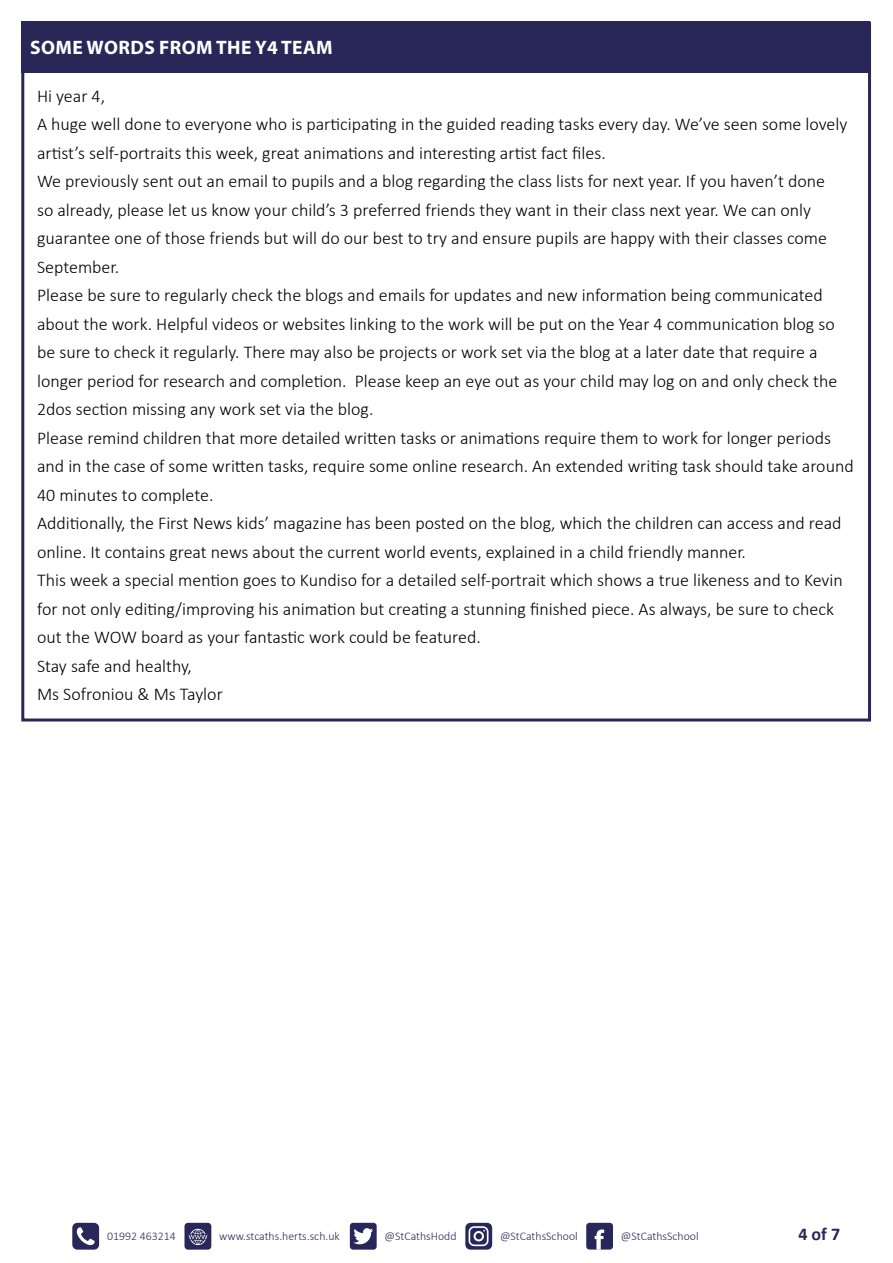
<style>
.page{position:relative;width:893px;height:1263px;background:#fff}
.page>*{position:absolute;margin:0;border:0;box-sizing:border-box;transform-origin:0 0}
.t1{font:700 19.5px "Myriad Pro";letter-spacing:.02em;color:#fff}
.t2{font:300 18px/28.5px "Calibri";color:#000}
.t3{font:700 18px "Calibri";color:#292758}
.t4{font:300 11.85px "Calibri";color:#292759}
</style>
<div class="page">
<div style="left:586px;top:1223px;width:27px;height:26px;background:#292759;border-radius:3px"></div>
<svg style="left:595px;top:1229px;width:9px;height:20px"></svg>
<div style="left:350px;top:1223px;width:27px;height:26px;background:#292759;border-radius:3px"></div>
<svg style="left:353px;top:1228px;width:20px;height:16px"></svg>
<svg style="left:72px;top:1223px;width:27px;height:26px"></svg>
<div style="left:184px;top:1223px;width:27px;height:26px;background:#292759;border-radius:4px"></div>
<svg style="left:189px;top:1229px;width:18px;height:16px"></svg>
<svg style="left:465px;top:1223px;width:27px;height:26px"></svg>
<div style="left:22px;top:21px;width:848px;height:51px;background:#292758"></div>
<p class="t1" style="left:30px;top:35px;width:304px">SOME WORDS FROM THE Y4 TEAM</p>
<p class="t2" style="left:37px;top:82px;width:818px">Hi year 4,<br>A huge well done to everyone who is participating in the guided reading tasks every day. We’ve seen some lovely artist’s self-portraits this week, great animations and interesting artist fact files.<br>We previously sent out an email to pupils and a blog regarding the class lists for next year. If you haven’t done<br>so already, please let us know your child’s 3 preferred friends they want in their class next year. We can only guarantee one of those friends but will do our best to try and ensure pupils are happy with their classes come September.<br>Please be sure to regularly check the blogs and emails for updates and new information being communicated about the work. Helpful videos or websites linking to the work will be put on the Year 4 communication blog so be sure to check it regularly. There may also be projects or work set via the blog at a later date that require a longer period for research and completion. Please keep an eye out as your child may log on and only check the 2dos section missing any work set via the blog.<br>Please remind children that more detailed written tasks or animations require them to work for longer periods and in the case of some written tasks, require some online research. An extended writing task should take around 40 minutes to complete.<br>Additionally, the First News kids’ magazine has been posted on the blog, which the children can access and read online. It contains great news about the current world events, explained in a child friendly manner.<br>This week a special mention goes to Kundiso for a detailed self-portrait which shows a true likeness and to Kevin for not only editing/improving his animation but creating a stunning finished piece. As always, be sure to check out the WOW board as your fantastic work could be featured.<br>Stay safe and healthy,<br>Ms Sofroniou &amp; Ms Taylor</p>
<p class="t4" style="left:107px;top:1228px;width:70px">01992 463214</p>
<p class="t4" style="left:219px;top:1228px;width:122px">www.stcaths.herts.sch.uk</p>
<p class="t4" style="left:385px;top:1228px;width:74px">@StCathsHodd</p>
<p class="t4" style="left:500px;top:1228px;width:79px">@StCathsSchool</p>
<p class="t4" style="left:621px;top:1228px;width:79px">@StCathsSchool</p>
<p class="t3" style="left:798px;top:1221px;width:43px">4 of 7</p>
</div>
